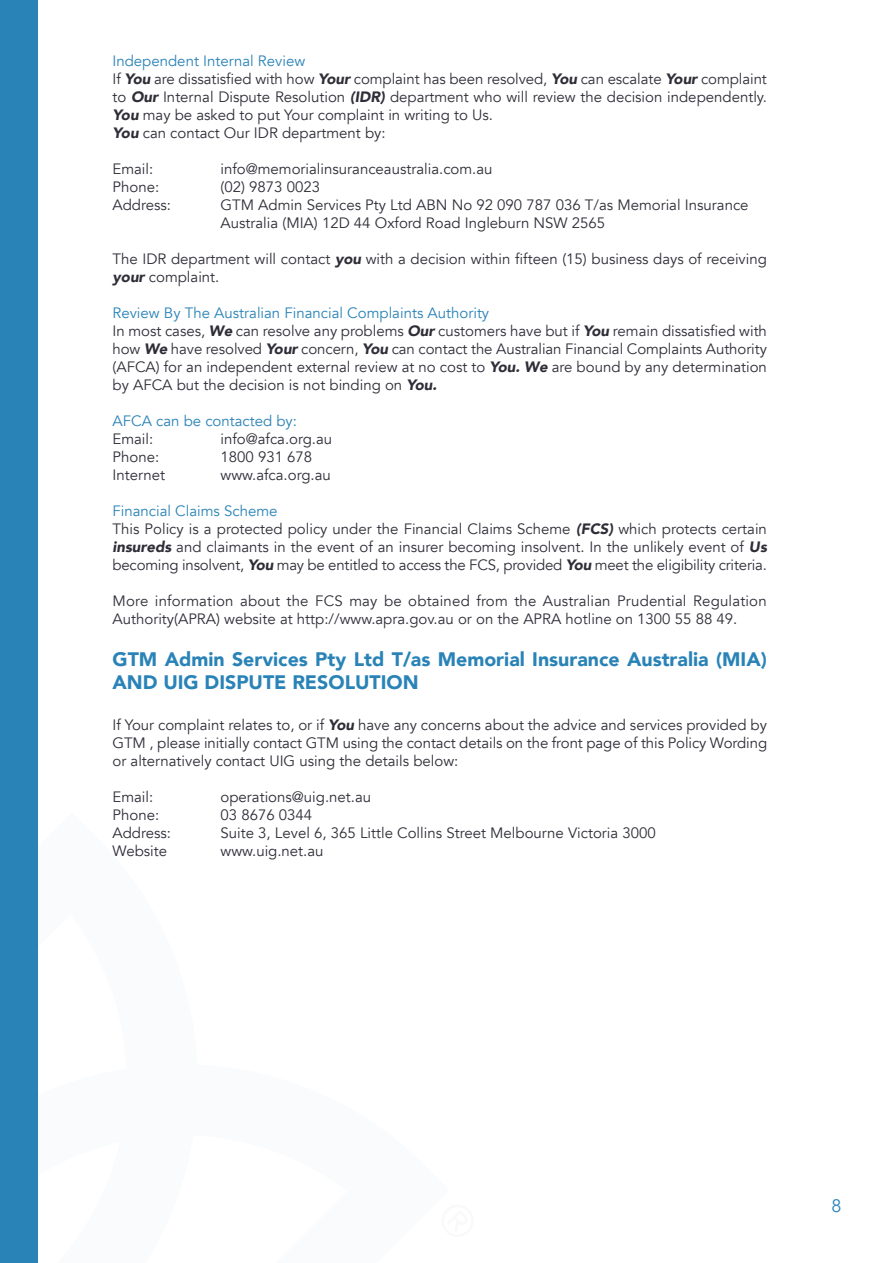
<style>
.page{position:relative;width:893px;height:1263px;background:#fff}
.page>*{position:absolute;margin:0;border:0;box-sizing:border-box;transform-origin:0 0}
.t1{font:900 19.5px/23.4px "Avenir";color:#2a83b7}
.t2{font:18px "Avenir";color:#2a83b7}
.t3{font:15px/18px "Avenir";color:#2f2e38;text-align:justify}
.t4{font:15px "Avenir";color:#2a83b7}
.s1{font-weight:900;font-style:italic}
</style>
<div class="page">
<div style="left:0;top:0;width:38px;height:1263px;background:#2a83b7"></div>
<p class="t4" style="left:112px;top:52px;width:194px">Independent Internal Review</p>
<p class="t3" style="left:112px;top:70px;width:656px">If <span class="s1">You</span> are dissatisfied with how <span class="s1">Your</span> complaint has been resolved, <span class="s1">You</span> can escalate <span class="s1">Your</span> complaint to <span class="s1">Our</span> Internal Dispute Resolution <span class="s1">(IDR)</span> department who will review the decision independently.<br><span class="s1">You</span> may be asked to put Your complaint in writing to Us.</p>
<p class="t3" style="left:112px;top:124px;width:275px"><span class="s1">You</span> can contact Our IDR department by:</p>
<p class="t3" style="left:112px;top:160px;width:42px">Email:</p>
<p class="t3" style="left:220px;top:160px;width:273px">info@memorialinsuranceaustralia.com.au</p>
<p class="t3" style="left:112px;top:178px;width:48px">Phone:</p>
<p class="t3" style="left:220px;top:178px;width:101px">(02) 9873 0023</p>
<p class="t3" style="left:112px;top:196px;width:60px">Address:</p>
<p class="t3" style="left:220px;top:196px;width:530px">GTM Admin Services Pty Ltd ABN No 92 090 787 036 T/as Memorial Insurance</p>
<p class="t3" style="left:220px;top:214px;width:386px">Australia (MIA) 12D 44 Oxford Road Ingleburn NSW 2565</p>
<p class="t3" style="left:112px;top:250px;width:656px">The IDR department will contact <span class="s1">you</span> with a decision within fifteen (15) business days of receiving <span class="s1">your</span> complaint.</p>
<p class="t4" style="left:112px;top:304px;width:378px">Review By The Australian Financial Complaints Authority</p>
<p class="t3" style="left:112px;top:322px;width:656px">In most cases, <span class="s1">We</span> can resolve any problems <span class="s1">Our</span> customers have but if <span class="s1">You</span> remain dissatisfied with how <span class="s1">We</span> have resolved <span class="s1">Your</span> concern, <span class="s1">You</span> can contact the Australian Financial Complaints Authority (AFCA) for an independent external review at no cost to <span class="s1">You. We</span> are bound by any determination by AFCA but the decision is not binding on <span class="s1">You.</span></p>
<p class="t4" style="left:112px;top:412px;width:186px">AFCA can be contacted by:</p>
<p class="t3" style="left:112px;top:430px;width:42px">Email:</p>
<p class="t3" style="left:220px;top:430px;width:113px">info@afca.org.au</p>
<p class="t3" style="left:112px;top:448px;width:48px">Phone:</p>
<p class="t3" style="left:220px;top:448px;width:93px">1800 931 678</p>
<p class="t3" style="left:112px;top:466px;width:54px">Internet</p>
<p class="t3" style="left:220px;top:466px;width:112px">www.afca.org.au</p>
<p class="t4" style="left:112px;top:502px;width:167px">Financial Claims Scheme</p>
<p class="t3" style="left:112px;top:520px;width:656px">This Policy is a protected policy under the Financial Claims Scheme <span class="s1">(FCS)</span> which protects certain <span class="s1">insureds</span> and claimants in the event of an insurer becoming insolvent. In the unlikely event of <span class="s1">Us </span>becoming insolvent, <span class="s1">You</span> may be entitled to access the FCS, provided <span class="s1">You</span> meet the eligibility criteria.</p>
<p class="t3" style="left:112px;top:592px;width:656px">More information about the FCS may be obtained from the Australian Prudential Regulation<br>Authority(APRA) website at http://www.apra.gov.au or on the APRA hotline on 1300 55 88 49.</p>
<p class="t1" style="left:112px;top:646px;width:656px">GTM Admin Services Pty Ltd T/as Memorial Insurance Australia (MIA)<br>AND UIG DISPUTE RESOLUTION</p>
<p class="t3" style="left:112px;top:716px;width:656px">If Your complaint relates to, or if <span class="s1">You</span> have any concerns about the advice and services provided by GTM , please initially contact GTM using the contact details on the front page of this Policy Wording or alternatively contact UIG using the details below:</p>
<p class="t3" style="left:112px;top:788px;width:42px">Email:</p>
<p class="t3" style="left:220px;top:788px;width:152px">operations@uig.net.au</p>
<p class="t3" style="left:112px;top:806px;width:48px">Phone:</p>
<p class="t3" style="left:220px;top:806px;width:93px">03 8676 0344</p>
<p class="t3" style="left:112px;top:824px;width:60px">Address:</p>
<p class="t3" style="left:220px;top:824px;width:437px">Suite 3, Level 6, 365 Little Collins Street Melbourne Victoria 3000</p>
<p class="t3" style="left:112px;top:842px;width:56px">Website</p>
<p class="t3" style="left:220px;top:842px;width:105px">www.uig.net.au</p>
<p class="t2" style="left:831px;top:1195px;width:12px">8</p>
</div>
